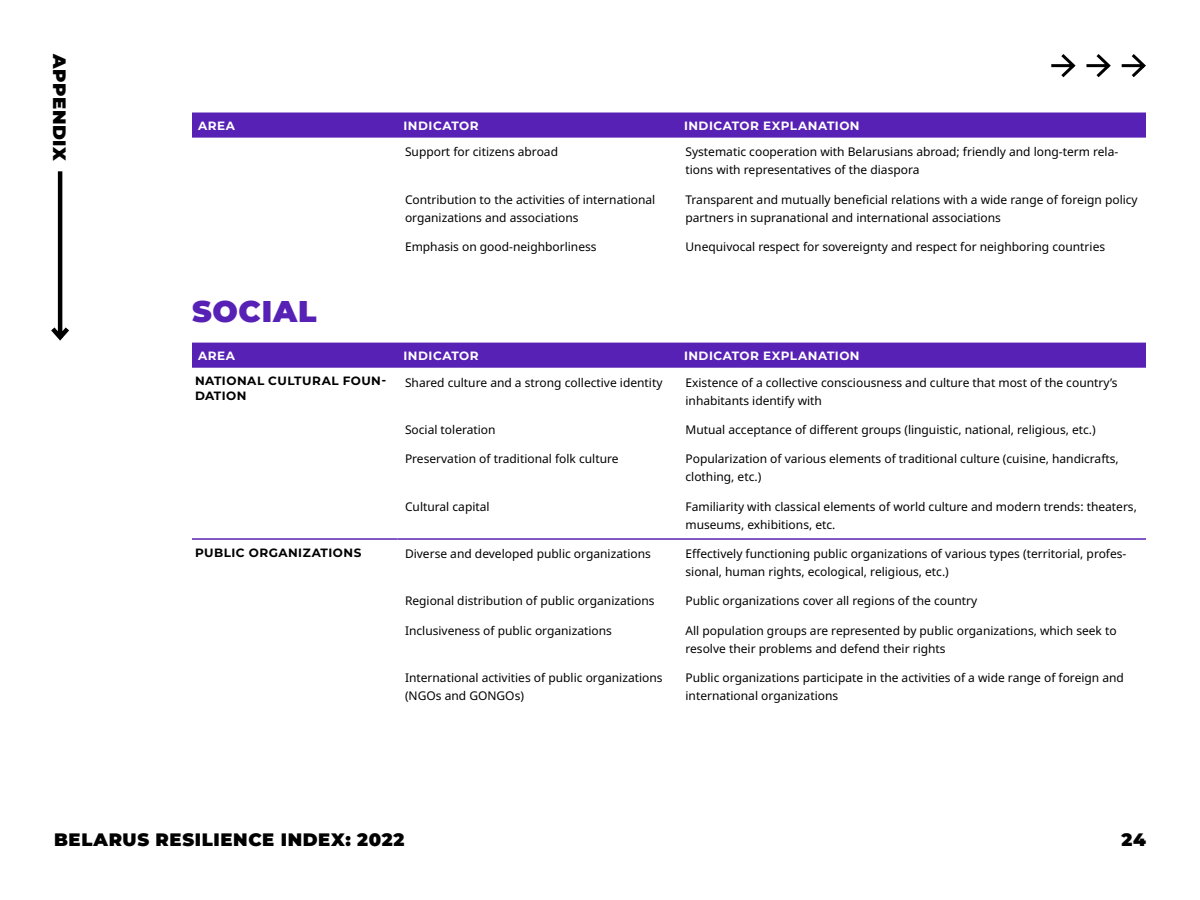
<style>
.page{position:relative;width:1200px;height:900px;background:#fff}
.page>*{position:absolute;margin:0;border:0;box-sizing:border-box;transform-origin:0 0}
.t1{font:900 30px "Montserrat";letter-spacing:.025em;color:#5721b5}
.t2{font:900 18px "Montserrat";letter-spacing:.035em;color:#000}
.tb_Text{font:12px/18px "Noto Sans";color:#000}
.tb_Header{font:700 12px "Montserrat";letter-spacing:.045em;color:#fff}
.tb_Name{font:700 12px/15px "Montserrat";letter-spacing:.045em;color:#000}
</style>
<div class="page">
<svg style="left:1051px;top:54px;width:95px;height:24px"></svg>
<svg style="left:192px;top:112px;width:954px;height:26px;background:#5c28b7"></svg>
<div style="left:192px;top:343px;width:954px;height:25px;background:#5721b5"></div>
<hr style="left:192px;top:538px;width:206px;height:2px;background:#5721b5">
<hr style="left:398px;top:538px;width:280px;height:2px;background:#5721b5">
<hr style="left:678px;top:538px;width:468px;height:2px;background:#5721b5">
<svg style="left:51px;top:171px;width:18px;height:170px"></svg>
<p class="t2" style="left:72px;top:54px;width:108px;rotate:90deg">APPENDIX</p>
<p class="tb_Header" style="left:198px;top:118px;width:39px">AREA</p>
<p class="tb_Header" style="left:404px;top:118px;width:77px">INDICATOR</p>
<p class="tb_Header" style="left:684px;top:118px;width:177px">INDICATOR EXPLANATION</p>
<p class="tb_Text" style="left:405px;top:143px;width:155px">Support for citizens abroad</p>
<p class="tb_Text" style="left:686px;top:143px;width:434px">Systematic cooperation with Belarusians abroad; friendly and long-term rela&shy;tions with representatives of the diaspora</p>
<p class="tb_Text" style="left:405px;top:191px;width:252px">Contribution to the activities of international organizations and associations</p>
<p class="tb_Text" style="left:686px;top:191px;width:454px">Transparent and mutually beneficial relations with a wide range of foreign policy partners in supranational and international associations</p>
<p class="tb_Text" style="left:405px;top:238px;width:193px">Emphasis on good-neighborliness</p>
<p class="tb_Text" style="left:686px;top:238px;width:421px">Unequivocal respect for sovereignty and respect for neighboring countries</p>
<p class="t1" style="left:192px;top:291px;width:126px">SOCIAL</p>
<p class="tb_Header" style="left:198px;top:348px;width:39px">AREA</p>
<p class="tb_Header" style="left:404px;top:348px;width:77px">INDICATOR</p>
<p class="tb_Header" style="left:684px;top:348px;width:177px">INDICATOR EXPLANATION</p>
<p class="tb_Name" style="left:195px;top:373px;width:193px">NATIONAL CULTURAL FOUN-<br>DATION</p>
<p class="tb_Text" style="left:405px;top:373px;width:259px">Shared culture and a strong collective identity</p>
<p class="tb_Text" style="left:686px;top:373px;width:434px">Existence of a collective consciousness and culture that most of the country’s inhabitants identify with</p>
<p class="tb_Text" style="left:405px;top:421px;width:92px">Social toleration</p>
<p class="tb_Text" style="left:686px;top:421px;width:412px">Mutual acceptance of different groups (linguistic, national, religious, etc.)</p>
<p class="tb_Text" style="left:405px;top:450px;width:215px">Preservation of traditional folk culture</p>
<p class="tb_Text" style="left:686px;top:450px;width:435px">Popularization of various elements of traditional culture (cuisine, handicrafts, clothing, etc.)</p>
<p class="tb_Text" style="left:405px;top:497px;width:86px">Cultural capital</p>
<p class="tb_Text" style="left:686px;top:497px;width:453px">Familiarity with classical elements of world culture and modern trends: theaters, museums, exhibitions, etc.</p>
<p class="tb_Name" style="left:195px;top:545px;width:168px">PUBLIC ORGANIZATIONS</p>
<p class="tb_Text" style="left:405px;top:545px;width:247px">Diverse and developed public organizations</p>
<p class="tb_Text" style="left:686px;top:545px;width:443px">Effectively functioning public organizations of various types (territorial, profes&shy;sional, human rights, ecological, religious, etc.)</p>
<p class="tb_Text" style="left:405px;top:592px;width:251px">Regional distribution of public organizations</p>
<p class="tb_Text" style="left:686px;top:592px;width:293px">Public organizations cover all regions of the country</p>
<p class="tb_Text" style="left:405px;top:621px;width:208px">Inclusiveness of public organizations</p>
<p class="tb_Text" style="left:686px;top:621px;width:433px">All population groups are represented by public organizations, which seek to resolve their problems and defend their rights</p>
<p class="tb_Text" style="left:405px;top:669px;width:259px">International activities of public organizations (NGOs and GONGOs)</p>
<p class="tb_Text" style="left:686px;top:669px;width:440px">Public organizations participate in the activities of a wide range of foreign and international organizations</p>
<h2 class="t2" style="left:54px;top:828px;width:352px">BELARUS RESILIENCE INDEX: 2022</h2>
<h2 class="t2" style="left:1122px;top:828px;width:26px">24</h2>
</div>
